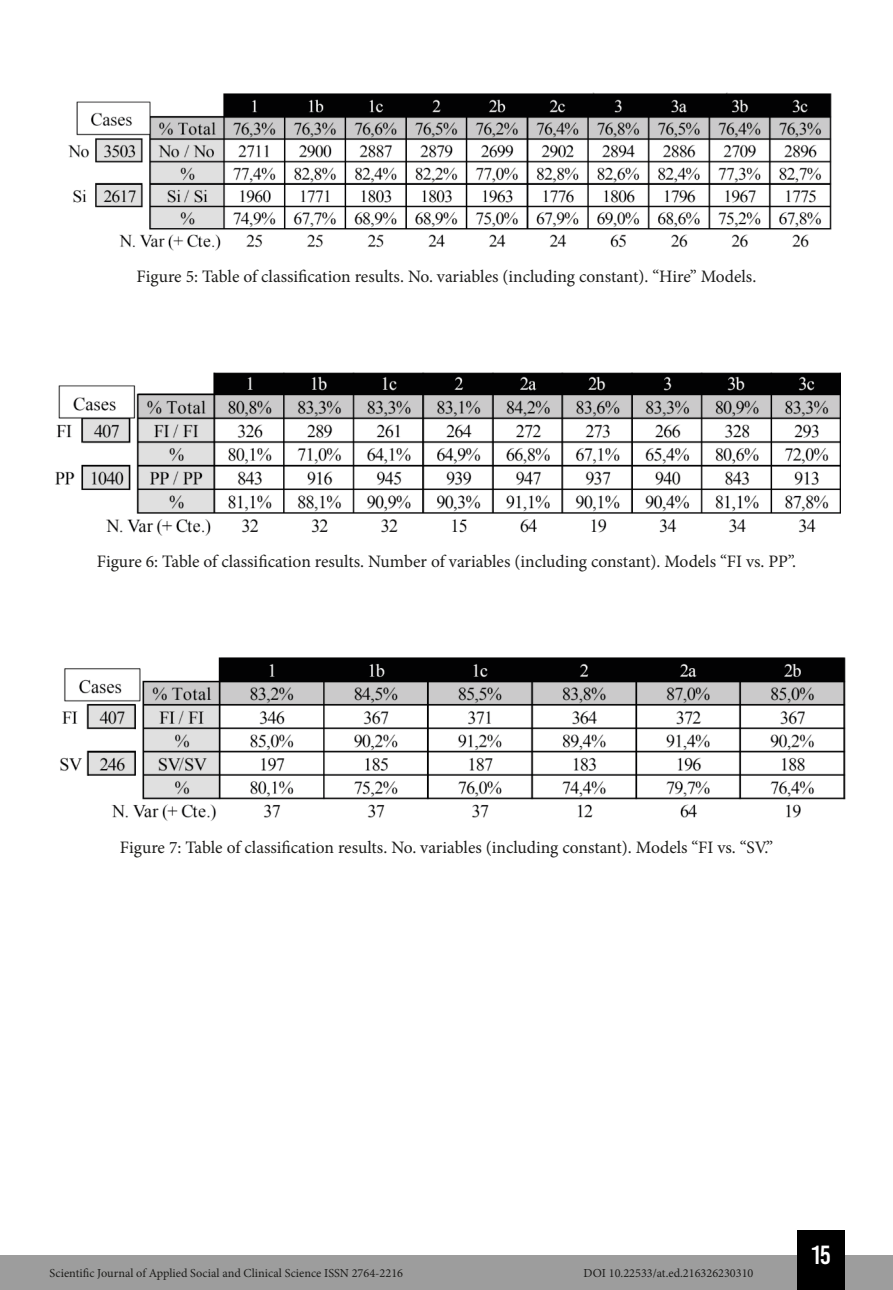
<style>
.page{position:relative;width:893px;height:1290px;background:#fff}
.page>*{position:absolute;margin:0;border:0;box-sizing:border-box;transform-origin:0 0}
.t1{font:26.25px "Bebas Kai";color:#fff}
.t2{font:17.5px "Minion Pro";letter-spacing:-.005em;color:#1d1d1b}
.t3{font:12.25px "Minion Pro";color:#1d1d1b}
</style>
<div class="page">
<div style="left:0;top:1255px;width:893px;height:35px;background:#9d9d9d"></div>
<div style="left:797px;top:1230px;width:48px;height:60px;background:#000"></div>
<img style="left:68px;top:92px;width:764px;height:159px">
<img style="left:55px;top:372px;width:785px;height:164px">
<img style="left:60px;top:657px;width:786px;height:164px">
<p class="t2" style="left:137px;top:265px;width:621px">Figure 5: Table of classification results. No. variables (including constant). “Hire” Models.</p>
<p class="t2" style="left:97px;top:550px;width:701px">Figure 6: Table of classification results. Number of variables (including constant). Models “FI vs. PP”.</p>
<p class="t2" style="left:120px;top:835px;width:655px">Figure 7: Table of classification results. No. variables (including constant). Models “FI vs. “SV.”</p>
<p class="t3" style="left:50px;top:1265px;width:355px">Scientific Journal of Applied Social and Clinical Science ISSN 2764-2216</p>
<p class="t3" style="left:584px;top:1265px;width:171px">DOI 10.22533/at.ed.216326230310</p>
<h1 class="t1" style="left:811px;top:1241px;width:21px">15</h1>
</div>
